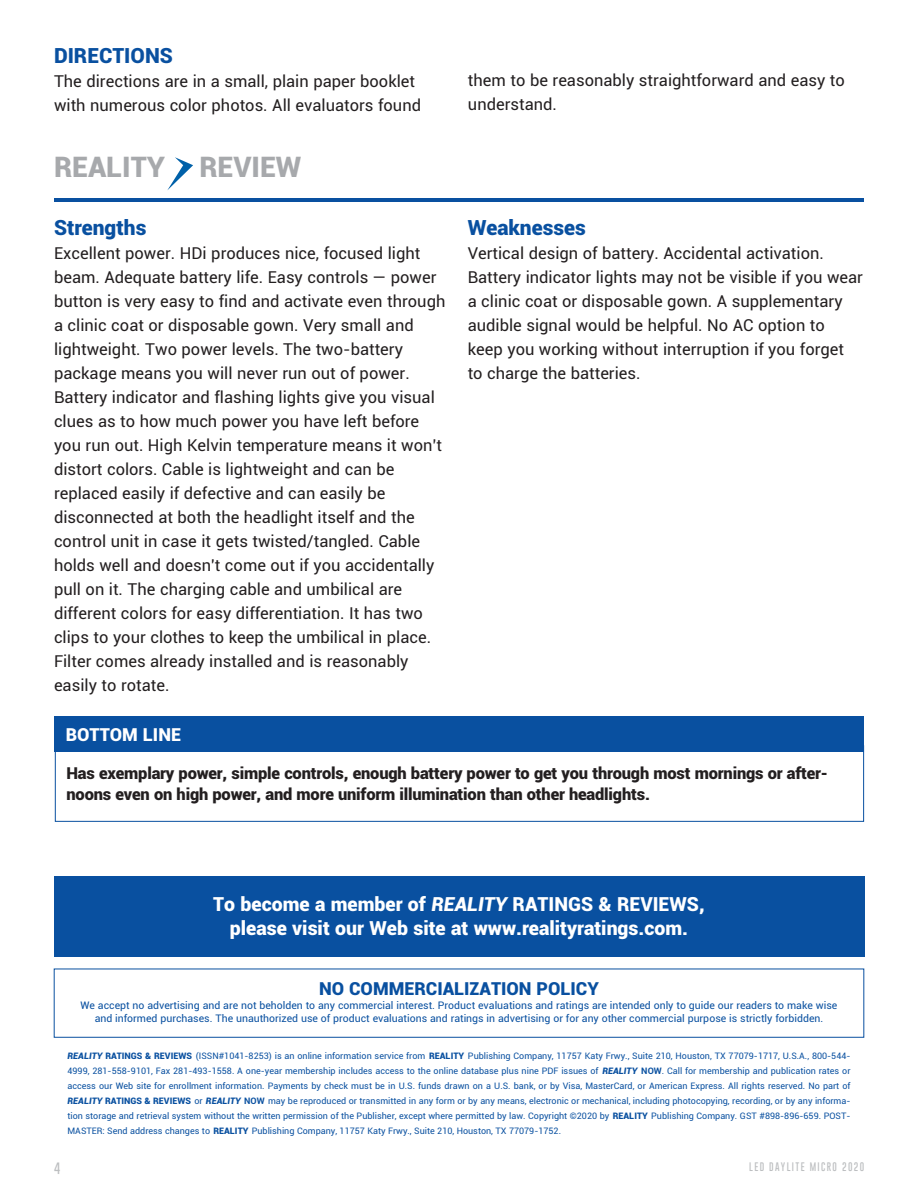
<style>
.page{position:relative;width:918px;height:1188px;background:#fff}
.page>*{position:absolute;margin:0;border:0;box-sizing:border-box;transform-origin:0 0}
.t1{font:900 28.5px "Roboto";color:#a7a9ac}
.t2{font:900 21px "Roboto";color:#0950a0}
.t3{font:900 19.5px/24px "Roboto";color:#fff;text-align:center}
.t4{font:900 18px "Roboto";color:#0950a0}
.t5{font:900 18px "Roboto";color:#fff}
.t6{font:16.5px/24px "Roboto";color:#231f20}
.t7{font:900 16.5px/21px "Roboto";letter-spacing:-.01em;color:#231f20}
.t8{font:100 12px "Gobold";color:#bcbec0}
.t9{font:10.5px/13.5px "Roboto";color:#0950a0;text-align:center}
.t10{font:9px/15px "Roboto";color:#0950a0;text-align:justify}
.t11{font:100 9px "Gobold";letter-spacing:.15em;color:#bcbec0}
.s1{font-style:italic}
.s2{font-weight:900;font-style:italic}
.s3{font-weight:900}
.s4{font-weight:700}
</style>
<div class="page">
<div style="left:55px;top:716px;width:809px;height:36px;background:#0950a0"></div>
<div style="left:55px;top:745px;width:809px;height:77px;border:1px solid #0950a0"></div>
<hr style="left:54px;top:199px;width:809px;height:3px;background:#0950a0">
<div style="left:54px;top:876px;width:810px;height:81px;background:#0950a0"></div>
<svg style="left:167px;top:157px;width:26px;height:33px"></svg>
<p class="t2" style="left:54px;top:47px;width:120px">DIRECTIONS</p>
<p class="t6" style="left:54px;top:70px;width:369px">The directions are in a small, plain paper booklet with numerous color photos. All evaluators found</p>
<p class="t6" style="left:468px;top:70px;width:378px">them to be reasonably straightforward and easy to understand.</p>
<h1 class="t1" style="left:54px;top:156px;width:249px">REALITY REVIEW</h1>
<p class="t2" style="left:54px;top:219px;width:94px">Strengths</p>
<p class="t6" style="left:54px;top:243px;width:393px">Excellent power. HDi produces nice, focused light beam. Adequate battery life. Easy controls — power button is very easy to find and activate even through a clinic coat or disposable gown. Very small and lightweight. Two power levels. The two-battery package means you will never run out of power.<br>Battery indicator and flashing lights give you visual clues as to how much power you have left before you run out. High Kelvin temperature means it won’t distort colors. Cable is lightweight and can be replaced easily if defective and can easily be disconnected at both the headlight itself and the control unit in case it gets twisted/tangled. Cable holds well and doesn't come out if you accidentally pull on it. The charging cable and umbilical are different colors for easy differentiation. It has two clips to your clothes to keep the umbilical in place.<br>Filter comes already installed and is reasonably easily to rotate.</p>
<p class="t2" style="left:468px;top:219px;width:120px">Weaknesses</p>
<p class="t6" style="left:468px;top:243px;width:397px">Vertical design of battery. Accidental activation.<br>Battery indicator lights may not be visible if you wear a clinic coat or disposable gown. A supplementary audible signal would be helpful. No AC option to keep you working without interruption if you forget to charge the batteries.</p>
<p class="t5" style="left:66px;top:727px;width:117px">BOTTOM LINE</p>
<p class="t7" style="left:66px;top:764px;width:763px">Has exemplary power, simple controls, enough battery power to get you through most mornings or after&shy;noons even on high power, and more uniform illumination than other headlights.</p>
<p class="t3" style="left:213px;top:894px;width:493px">To become a member of <span class="s1">REALITY</span> RATINGS &amp; REVIEWS, please visit our Web site at www.realityratings.com.</p>
<p class="t4" style="left:319px;top:982px;width:281px">NO COMMERCIALIZATION POLICY</p>
<p class="t9" style="left:81px;top:999px;width:758px">We accept no advertising and are not beholden to any commercial interest. Product evaluations and ratings are intended only to guide our readers to make wise and informed purchases. The unauthorized use of product evaluations and ratings in advertising or for any other commercial purpose is strictly forbidden.</p>
<p class="t10" style="left:68px;top:1049px;width:785px"><span class="s2">REALITY</span> <span class="s3">RATINGS &amp; REVIEWS</span> (ISSN#1041-8253) is an online information service from <span class="s3">REALITY</span> Publishing Company, 11757 Katy Frwy., Suite 210, Houston, TX 77079-1717, U.S.A., 800-544- 4999, 281-558-9101, Fax 281-493-1558. A one-year membership includes access to the online database plus nine PDF issues of <span class="s2">REALITY</span> <span class="s4">NOW</span>. Call for membership and publication rates or access our Web site for enrollment information. Payments by check must be in U.S. funds drawn on a U.S. bank, or by Visa, MasterCard, or American Express. All rights reserved. No part of <span class="s2">REALITY</span> <span class="s3">RATINGS &amp; REVIEWS</span> or <span class="s2">REALITY</span> <span class="s4">NOW</span> may be reproduced or transmitted in any form or by any means, electronic or mechanical, including photocopying, recording, or by any informa&shy;tion storage and retrieval system without the written permission of the Publisher, except where permitted by law. Copyright ©2020 by <span class="s3">REALITY</span> Publishing Company. GST #898-896-659. POST-MASTER: Send address changes to <span class="s3">REALITY</span> Publishing Company, 11757 Katy Frwy., Suite 210, Houston, TX 77079-1752.</p>
<p class="t8" style="left:54px;top:1163px;width:8px">4</p>
<p class="t11" style="left:749px;top:1163px;width:117px">LED DAYLITE MICRO 2020</p>
</div>
